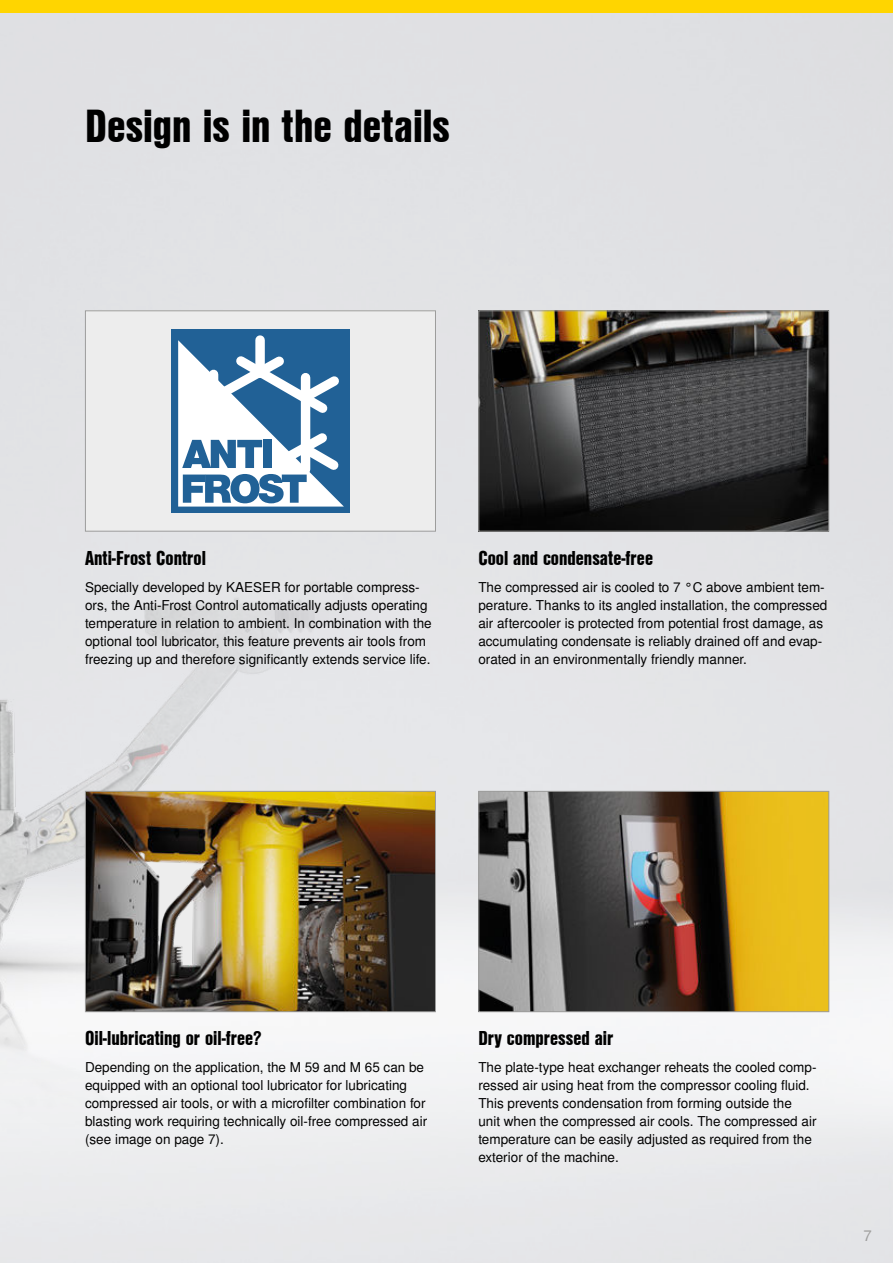
<style>
.page{position:relative;width:893px;height:1263px;background:#fff}
.page>*{position:absolute;margin:0;border:0;box-sizing:border-box;transform-origin:0 0}
.t1{font:45px "Nimbus San L Bla Con";color:#000}
.t2{font:19.5px "Nimbus San L Bla Con";color:#000}
.t3{font:15px "Nimbus San L";color:#9d9d9c}
.t4{font:13.5px/18px "Nimbus San L";color:#000}
</style>
<div class="page">
<img style="left:0;top:13px;width:893px;height:1250px">
<div style="left:0;top:0;width:893px;height:13px;background:#ffd500"></div>
<img style="left:480px;top:312px;width:347px;height:217px">
<div style="left:478px;top:310px;width:351px;height:221px;border:1px solid #9d9d9c"></div>
<img style="left:480px;top:793px;width:347px;height:217px">
<div style="left:478px;top:791px;width:351px;height:221px;border:1px solid #9d9d9c"></div>
<div style="left:85px;top:311px;width:350px;height:220px;background:#ededed"></div>
<img style="left:0;top:191px;width:378px;height:978px">
<img style="left:87px;top:793px;width:347px;height:217px">
<div style="left:85px;top:791px;width:351px;height:221px;border:1px solid #9d9d9c"></div>
<h1 class="t1" style="left:85px;top:92px;width:366px">Design is in the details</h1>
<h2 class="t2" style="left:85px;top:544px;width:122px">Anti-Frost Control</h2>
<p class="t4" style="left:85px;top:579px;width:348px">Specially developed by KAESER for portable compress&shy;ors, the Anti-Frost Control automatically adjusts operating temperature in relation to ambient. In combination with the optional tool lubricator, this feature prevents air tools from freezing up and therefore significantly extends service life.</p>
<h2 class="t2" style="left:478px;top:544px;width:176px">Cool and condensate-free</h2>
<p class="t4" style="left:478px;top:580px;width:350px">The compressed air is cooled to 7 °C above ambient tem&shy;perature. Thanks to its angled installation, the compressed air aftercooler is protected from potential frost damage, as accumulating condensate is reliably drained off and evap&shy;orated in an environmentally friendly manner.</p>
<h2 class="t2" style="left:85px;top:1024px;width:178px">Oil-lubricating or oil-free?</h2>
<p class="t4" style="left:85px;top:1059px;width:344px">Depending on the application, the M 59 and M 65 can be equipped with an optional tool lubricator for lubricating compressed air tools, or with a microfilter combination for blasting work requiring technically oil-free compressed air (see image on page 7).</p>
<h2 class="t2" style="left:478px;top:1024px;width:136px">Dry compressed air</h2>
<p class="t4" style="left:478px;top:1059px;width:340px">The plate-type heat exchanger reheats the cooled comp&shy;ressed air using heat from the compressor cooling fluid.<br>This prevents condensation from forming outside the unit when the compressed air cools. The compressed air temperature can be easily adjusted as required from the exterior of the machine.</p>
<p class="t3" style="left:863px;top:1229px;width:10px">7</p>
</div>
